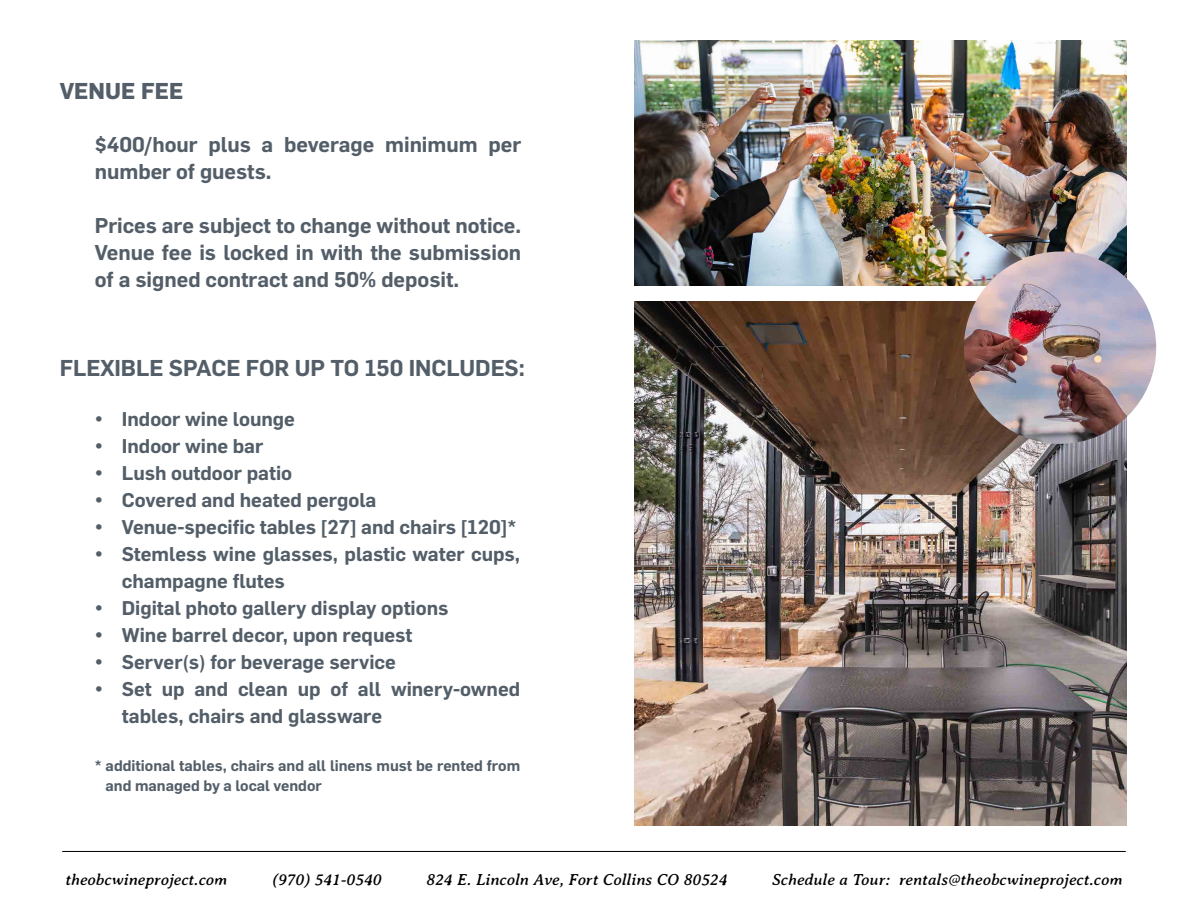
<style>
.page{position:relative;width:1188px;height:918px;background:#fff}
.page>*{position:absolute;margin:0;border:0;box-sizing:border-box;transform-origin:0 0}
.t1{font:600 22.5px "Flama";color:#535e68}
.t2{font:700 22.5px "Flama";color:#535e68}
.t3{font:600 21px/27px "Flama";color:#535e68}
.t4{font:600 19.5px/27px "Flama";color:#535e68}
.t5{font:italic 16.5px "Averia Serif";color:#000}
.t6{font:600 15px/19.5px "Flama";color:#535e68}
</style>
<div class="page">
<hr style="left:62px;top:851px;width:1064px;height:1px;background:#000">
<img style="left:634px;top:41px;width:493px;height:244px">
<img style="left:634px;top:301px;width:493px;height:525px">
<img style="left:964px;top:252px;width:192px;height:192px;border-radius:96px">
<p class="t2" style="left:60px;top:77px;width:125px">VENUE FEE</p>
<p class="t3" style="left:95px;top:129px;width:428px">$400/hour plus a beverage minimum per number of guests.</p>
<p class="t3" style="left:95px;top:210px;width:428px;text-align:justify">Prices are subject to change without notice.<br>Venue fee is locked in with the submission of a signed contract and 50% deposit.</p>
<p class="t1" style="left:60px;top:351px;width:467px">FLEXIBLE SPACE FOR UP TO 150 INCLUDES:</p>
<p class="t4" style="left:95px;top:404px;width:202px">• Indoor wine lounge</p>
<p class="t4" style="left:95px;top:431px;width:170px">• Indoor wine bar</p>
<p class="t4" style="left:95px;top:458px;width:199px">• Lush outdoor patio</p>
<p class="t4" style="left:95px;top:485px;width:283px">• Covered and heated pergola</p>
<p class="t4" style="left:95px;top:512px;width:423px">• Venue-specific tables [27] and chairs [120]*</p>
<p class="t4" style="left:122px;top:539px;width:400px;text-indent:-27px">• Stemless wine glasses, plastic water cups, champagne flutes</p>
<p class="t4" style="left:95px;top:593px;width:355px">• Digital photo gallery display options</p>
<p class="t4" style="left:95px;top:620px;width:319px">• Wine barrel decor, upon request</p>
<p class="t4" style="left:95px;top:647px;width:303px">• Server(s) for beverage service</p>
<p class="t4" style="left:122px;top:674px;width:400px;text-indent:-27px">• Set up and clean up of all winery-owned tables, chairs and glassware</p>
<p class="t6" style="left:106px;top:755px;width:416px;text-indent:-11px">* additional tables, chairs and all linens must be rented from and managed by a local vendor</p>
<p class="t5" style="left:65px;top:870px;width:164px">theobcwineproject.com</p>
<p class="t5" style="left:272px;top:870px;width:111px">(970) 541-0540</p>
<p class="t5" style="left:426px;top:870px;width:303px">824 E. Lincoln Ave, Fort Collins CO 80524</p>
<p class="t5" style="left:772px;top:870px;width:352px">Schedule a Tour: rentals@theobcwineproject.com</p>
</div>
